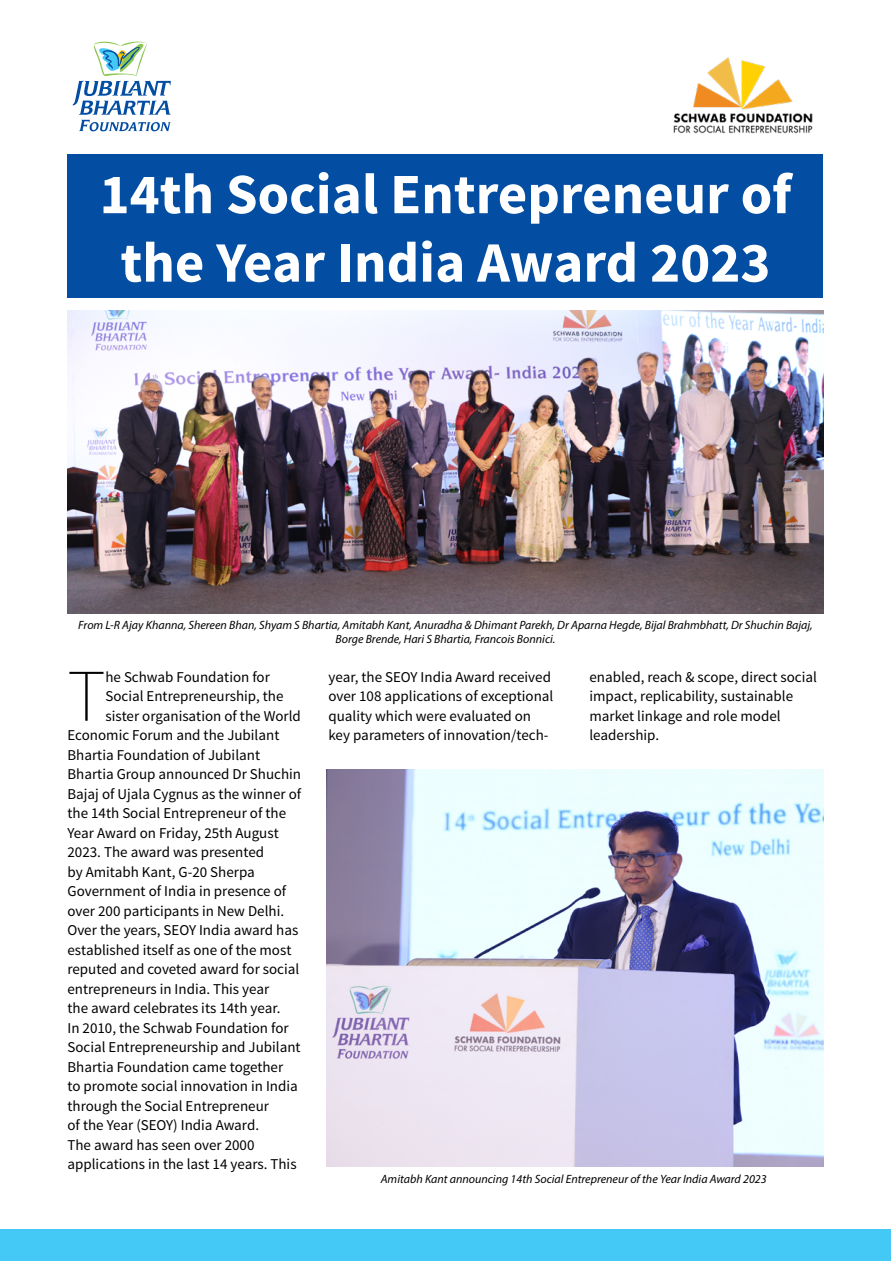
<style>
.page{position:relative;width:891px;height:1261px;background:#fff}
.page>*{position:absolute;margin:0;border:0;box-sizing:border-box;transform-origin:0 0}
.body{font:200 74.1px "Source Sans Pro";color:#000}
.body-2{font:700 57px/68.4px "Source Sans Pro";color:#fff;text-align:center}
.body-3{font:15px/19.5px "Source Sans Pro";color:#000}
.CAPTIONS{font:italic 12px/14.4px "Myriad Pro";color:#000;text-align:center}
</style>
<div class="page">
<div style="left:68px;top:154px;width:756px;height:144px;background:#034ea2"></div>
<svg style="left:73px;top:42px;width:98px;height:89px"></svg>
<img style="left:673px;top:57px;width:140px;height:77px">
<div style="left:0;top:1228px;width:891px;height:32px;background:#44c8f5"></div>
<img style="left:326px;top:770px;width:498px;height:396px">
<img style="left:68px;top:310px;width:756px;height:303px">
<p class="body-2" style="left:100px;top:162px;width:693px">14th Social Entrepreneur of the Year India Award 2023</p>
<p class="CAPTIONS" style="left:78px;top:617px;width:736px">From L-R Ajay Khanna, Shereen Bhan, Shyam S Bhartia, Amitabh Kant, Anuradha &amp; Dhimant Parekh, Dr Aparna Hegde, Bijal Brahmbhatt, Dr Shuchin Bajaj,<br>Borge Brende, Hari S Bhartia, Francois Bonnici.</p>
<p class="body" style="left:68px;top:651px;width:39px">T</p>
<p class="body-3" style="left:105px;top:667px;width:166px">he Schwab Foundation for</p>
<p class="body-3" style="left:105px;top:686px;width:180px">Social Entrepreneurship, the</p>
<p class="body-3" style="left:105px;top:706px;width:197px">sister organisation of the World</p>
<p class="body-3" style="left:68px;top:725px;width:213px">Economic Forum and the Jubilant</p>
<p class="body-3" style="left:68px;top:745px;width:194px">Bhartia Foundation of Jubilant</p>
<p class="body-3" style="left:68px;top:764px;width:235px">Bhartia Group announced Dr Shuchin</p>
<p class="body-3" style="left:68px;top:784px;width:235px">Bajaj of Ujala Cygnus as the winner of</p>
<p class="body-3" style="left:68px;top:803px;width:220px">the 14th Social Entrepreneur of the</p>
<p class="body-3" style="left:68px;top:823px;width:213px">Year Award on Friday, 25th August</p>
<p class="body-3" style="left:68px;top:842px;width:198px">2023. The award was presented</p>
<p class="body-3" style="left:68px;top:862px;width:189px">by Amitabh Kant, G-20 Sherpa</p>
<p class="body-3" style="left:68px;top:881px;width:220px">Government of India in presence of</p>
<p class="body-3" style="left:68px;top:901px;width:218px">over 200 participants in New Delhi.</p>
<p class="body-3" style="left:68px;top:920px;width:232px">Over the years, SEOY India award has</p>
<p class="body-3" style="left:68px;top:940px;width:225px">established itself as one of the most</p>
<p class="body-3" style="left:68px;top:959px;width:233px">reputed and coveted award for social</p>
<p class="body-3" style="left:68px;top:979px;width:203px">entrepreneurs in India. This year</p>
<p class="body-3" style="left:68px;top:998px;width:215px">the award celebrates its 14th year.</p>
<p class="body-3" style="left:68px;top:1018px;width:223px">In 2010, the Schwab Foundation for</p>
<p class="body-3" style="left:68px;top:1037px;width:235px">Social Entrepreneurship and Jubilant</p>
<p class="body-3" style="left:68px;top:1057px;width:217px">Bhartia Foundation came together</p>
<p class="body-3" style="left:68px;top:1076px;width:232px">to promote social innovation in India</p>
<p class="body-3" style="left:68px;top:1096px;width:203px">through the Social Entrepreneur</p>
<p class="body-3" style="left:68px;top:1115px;width:193px">of the Year (SEOY) India Award.</p>
<p class="body-3" style="left:68px;top:1135px;width:189px">The award has seen over 2000</p>
<p class="body-3" style="left:68px;top:1154px;width:231px">applications in the last 14 years. This</p>
<p class="body-3" style="left:328px;top:667px;width:226px">year, the SEOY India Award received over 108 applications of exceptional quality which were evaluated on key parameters of innovation/tech-</p>
<p class="body-3" style="left:590px;top:667px;width:229px">enabled, reach &amp; scope, direct social impact, replicability, sustainable market linkage and role model leadership.</p>
<p class="CAPTIONS" style="left:381px;top:1171px;width:387px">Amitabh Kant announcing 14th Social Entrepreneur of the Year India Award 2023</p>
</div>
